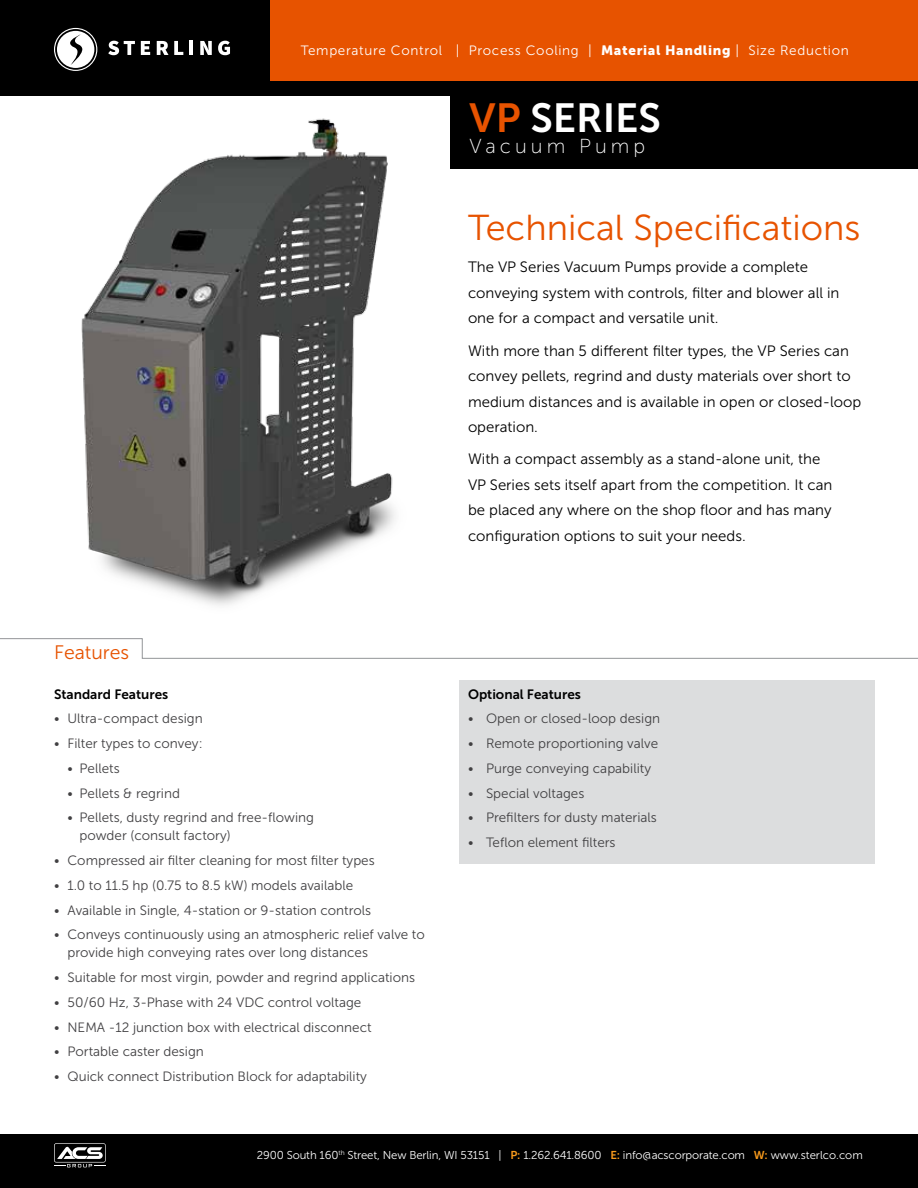
<style>
.page{position:relative;width:918px;height:1188px;background:#fff}
.page>*{position:absolute;margin:0;border:0;box-sizing:border-box;transform-origin:0 0}
.t1{font:40.5px "Museo Sans 700";color:#fff}
.t2{font:36px "Museo Sans 300";color:#e75300}
.t3{font:20.25px "Museo Sans 100";letter-spacing:.2em;color:#fff}
.t4{font:19.5px "Museo Sans 300";color:#e75300}
.t5{font:15px/25.5px "Museo Sans 300";color:#000}
.t6{font:13.5px/18px "Museo Sans 300";color:#414042}
.t7{font:13.5px "Museo Sans 300";letter-spacing:.05em;color:#fff}
.t8{font:13.5px "Museo Sans 700";color:#000}
.t9{font:11.4px "Museo Sans 300";letter-spacing:-.01em;color:#fff}
.s1{font-family:"Museo Sans 900"}
.s2{color:#e75300}
.s3{font-family:"Museo Sans 700";color:#f99b1c}
</style>
<div class="page">
<img style="left:0;top:95px;width:833px;height:511px">
<div style="left:459px;top:680px;width:416px;height:184px;background:#dcddde"></div>
<svg style="left:0;top:638px;width:918px;height:21px"></svg>
<div style="left:450px;top:0;width:468px;height:168px;background:#000"></div>
<div style="left:0;top:1134px;width:918px;height:54px;background:#000"></div>
<svg style="left:54px;top:1143px;width:52px;height:24px"></svg>
<div style="left:0;top:0;width:918px;height:95px;background:#000"></div>
<div style="left:270px;top:0;width:648px;height:81px;background:#e75300"></div>
<svg style="left:200px;top:41px;width:12px;height:14px"></svg>
<svg style="left:218px;top:41px;width:12px;height:14px"></svg>
<svg style="left:108px;top:41px;width:27px;height:14px"></svg>
<svg style="left:141px;top:41px;width:9px;height:14px"></svg>
<svg style="left:157px;top:41px;width:26px;height:14px"></svg>
<hr style="left:190px;top:41px;width:3px;height:14px;background:#fff">
<svg style="left:54px;top:28px;width:43px;height:43px"></svg>
<p class="t7" style="left:301px;top:43px;width:550px">Temperature Control | Process Cooling | <span class="s1">Material Handling</span> | Size Reduction</p>
<h1 class="t1" style="left:470px;top:95px;width:193px"><span class="s2">VP</span> SERIES</h1>
<h3 class="t3" style="left:470px;top:135px;width:177px">Vacuum Pump</h3>
<h3 class="t4" style="left:54px;top:641px;width:77px">Features</h3>
<p class="t8" style="left:54px;top:686px;width:116px">Standard Features</p>
<p class="t6" style="left:54px;top:710px;width:150px">• Ultra-compact design</p>
<p class="t6" style="left:54px;top:735px;width:150px">• Filter types to convey:</p>
<p class="t6" style="left:68px;top:759px;width:54px">• Pellets</p>
<p class="t6" style="left:68px;top:784px;width:114px">• Pellets &amp; regrind</p>
<p class="t6" style="left:80px;top:809px;width:236px;text-indent:-12px">• Pellets, dusty regrind and free-flowing powder (consult factory)</p>
<p class="t6" style="left:54px;top:852px;width:322px">• Compressed air filter cleaning for most filter types</p>
<p class="t6" style="left:54px;top:876px;width:301px">• 1.0 to 11.5 hp (0.75 to 8.5 kW) models available</p>
<p class="t6" style="left:54px;top:901px;width:319px">• Available in Single, 4-station or 9-station controls</p>
<p class="t6" style="left:68px;top:926px;width:359px;text-indent:-14px">• Conveys continuously using an atmospheric relief valve to provide high conveying rates over long distances</p>
<p class="t6" style="left:54px;top:969px;width:363px">• Suitable for most virgin, powder and regrind applications</p>
<p class="t6" style="left:54px;top:993px;width:309px">• 50/60 Hz, 3-Phase with 24 VDC control voltage</p>
<p class="t6" style="left:54px;top:1018px;width:319px">• NEMA -12 junction box with electrical disconnect</p>
<p class="t6" style="left:54px;top:1043px;width:151px">• Portable caster design</p>
<p class="t6" style="left:54px;top:1068px;width:315px">• Quick connect Distribution Block for adaptability</p>
<h2 class="t2" style="left:468px;top:208px;width:394px">Technical Specifications</h2>
<p class="t5" style="left:468px;top:254px;width:373px">The VP Series Vacuum Pumps provide a complete conveying system with controls, filter and blower all in one for a compact and versatile unit.</p>
<p class="t5" style="left:468px;top:338px;width:395px">With more than 5 different filter types, the VP Series can convey pellets, regrind and dusty materials over short to medium distances and is available in open or closed-loop operation.</p>
<p class="t5" style="left:468px;top:446px;width:366px">With a compact assembly as a stand-alone unit, the VP Series sets itself apart from the competition. It can be placed any where on the shop floor and has many configuration options to suit your needs.</p>
<p class="t8" style="left:468px;top:686px;width:114px">Optional Features</p>
<p class="t6" style="left:468px;top:710px;width:194px">• Open or closed-loop design</p>
<p class="t6" style="left:468px;top:735px;width:192px">• Remote proportioning valve</p>
<p class="t6" style="left:468px;top:759px;width:185px">• Purge conveying capability</p>
<p class="t6" style="left:468px;top:784px;width:118px">• Special voltages</p>
<p class="t6" style="left:468px;top:809px;width:190px">• Prefilters for dusty materials</p>
<p class="t6" style="left:468px;top:833px;width:149px">• Teflon element filters</p>
<p class="t9" style="left:257px;top:1148px;width:608px">2900 South 160<sup>th</sup> Street, New Berlin, WI 53151 | <span class="s3">P:</span> 1.262.641.8600 <span class="s3">E:</span> info@acscorporate.com <span class="s3">W:</span> www.sterlco.com</p>
</div>
